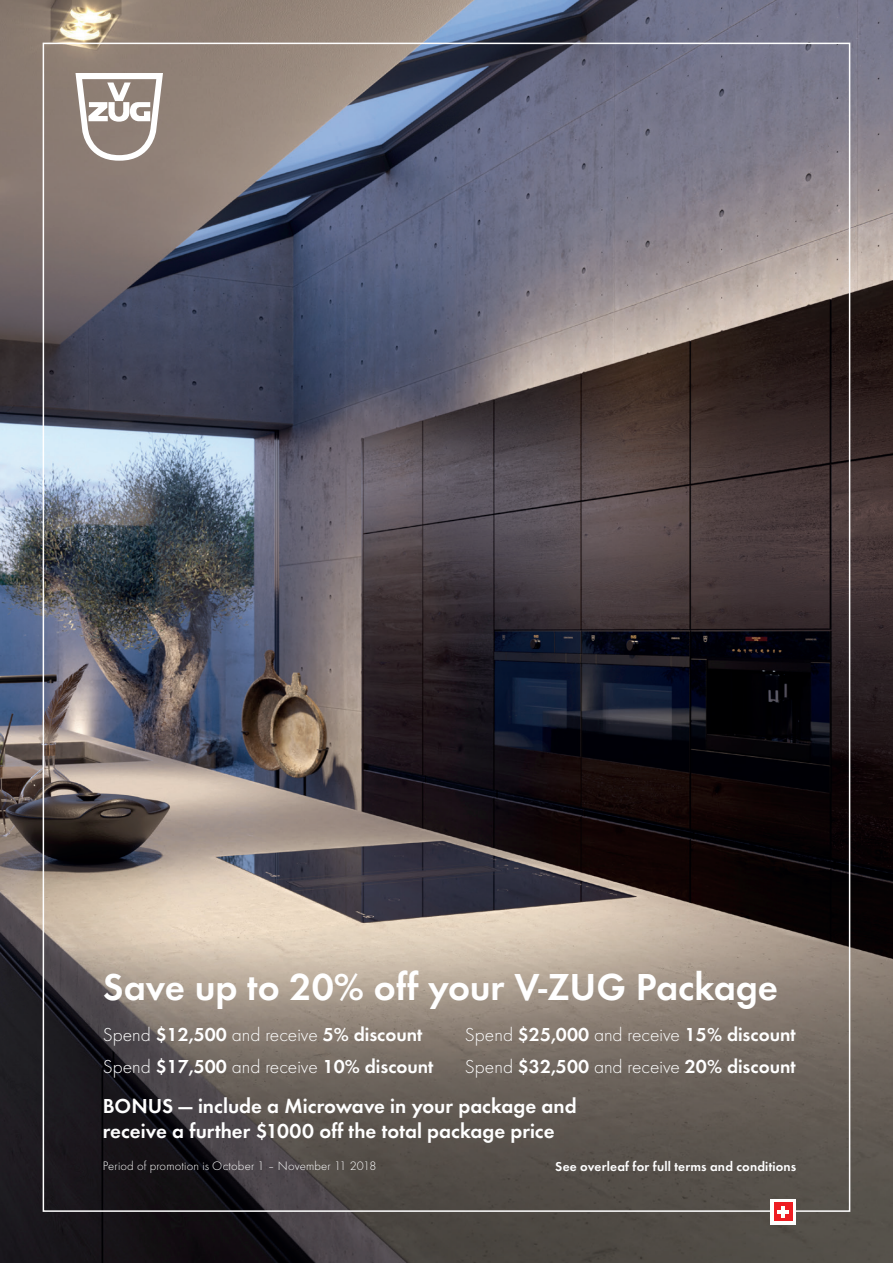
<style>
.page{position:relative;width:893px;height:1263px;background:#fff}
.page>*{position:absolute;margin:0;border:0;box-sizing:border-box;transform-origin:0 0}
.t1{font:800 39px "ZUG Futura";letter-spacing:-.005em;color:#fff}
.t2{font:800 21px/25.2px "ZUG Futura";color:#fff}
.t3{font:800 19.5px "ZUG Futura";color:#fff}
.t4{font:800 13.5px "ZUG Futura";letter-spacing:.015em;color:#fff}
.t5{font:300 12.75px "ZUG Futura";letter-spacing:.01em;color:#fff}
.s1{font-weight:300}
</style>
<div class="page">
<img style="left:0;top:0;width:893px;height:1263px">
<div style="left:770px;top:1199px;width:26px;height:26px;background:#fff"></div>
<div style="left:774px;top:1202px;width:19px;height:19px;background:#ee1d23"></div>
<svg style="left:782px;top:1206px;width:3px;height:12px"></svg>
<hr style="left:778px;top:1210px;width:11px;height:4px;background:#fff">
<svg style="left:75px;top:73px;width:88px;height:88px"></svg>
<p class="t1" style="left:103px;top:963px;width:677px">Save up to 20% off your V-ZUG Package</p>
<p class="t3" style="left:103px;top:1022px;width:321px"><span class="s1">Spend</span> $12,500 <span class="s1">and receive</span> 5% discount</p>
<p class="t3" style="left:103px;top:1054px;width:332px"><span class="s1">Spend</span> $17,500 <span class="s1">and receive</span> 10% discount</p>
<p class="t3" style="left:465px;top:1022px;width:332px"><span class="s1">Spend</span> $25,000 <span class="s1">and receive</span> 15% discount</p>
<p class="t3" style="left:465px;top:1054px;width:332px"><span class="s1">Spend</span> $32,500 <span class="s1">and receive</span> 20% discount</p>
<p class="t2" style="left:103px;top:1093px;width:475px">BONUS — include a Microwave in your package and receive a further $1000 off the total package price</p>
<p class="t5" style="left:103px;top:1159px;width:275px">Period of promotion is October 1 – November 11 2018</p>
<p class="t4" style="left:555px;top:1158px;width:243px">See overleaf for full terms and conditions</p>
</div>
